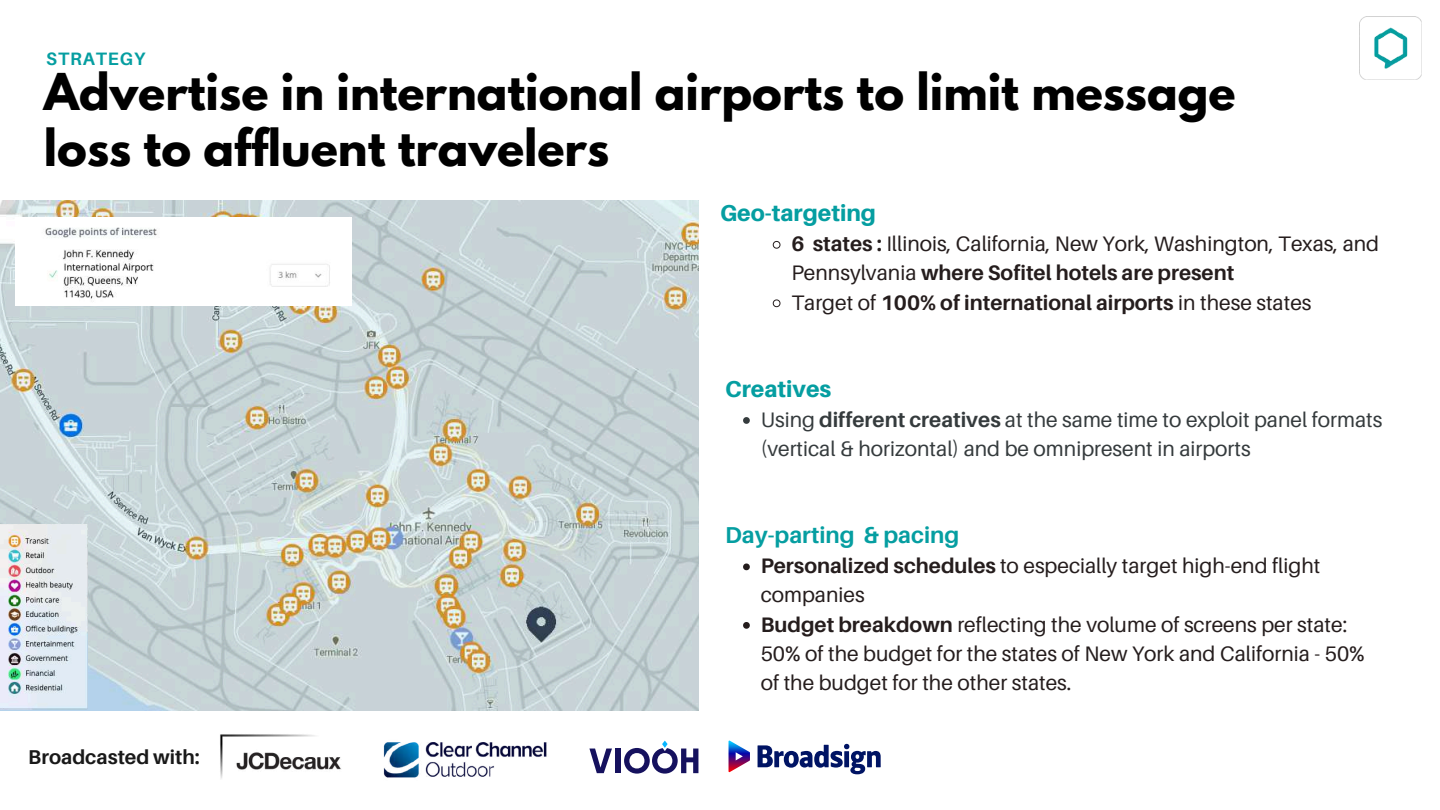
<style>
.page{position:relative;width:1440px;height:810px;background:#fff}
.page>*{position:absolute;margin:0;border:0;box-sizing:border-box;transform-origin:0 0}
.t1{font:700 45px/55.5px "League Spartan";color:#000}
.t2{font:800 23px "Aileron";color:#059ea1}
.t3{font:700 23px "Aileron";color:#059ea1}
.t4{font:21px/29.2px "Aileron";color:#251d1d}
.t5{font:21px/29.2px "Aileron";color:#353b3d}
.t6{font:700 20px "Aileron";color:#191919}
.t7{font:700 18px "Aileron";letter-spacing:.05em;color:#059ea1}
.s1{font-weight:700}
</style>
<div class="page">
<img style="left:1359px;top:16px;width:63px;height:63px">
<img style="left:220px;top:734px;width:121px;height:45px">
<img style="left:383px;top:742px;width:164px;height:36px">
<svg style="left:589px;top:749px;width:23px;height:24px"></svg>
<div style="left:615px;top:749px;width:6px;height:24px;background:#15115e"></div>
<svg style="left:624px;top:741px;width:74px;height:33px"></svg>
<svg style="left:758px;top:744px;width:123px;height:30px"></svg>
<svg style="left:729px;top:741px;width:21px;height:31px"></svg>
<img style="left:0;top:200px;width:699px;height:510px">
<img style="left:16px;top:217px;width:336px;height:89px">
<img style="left:0;top:525px;width:88px;height:184px">
<svg style="left:772px;top:241px;width:9px;height:8px"></svg>
<svg style="left:772px;top:299px;width:9px;height:9px"></svg>
<svg style="left:743px;top:563px;width:7px;height:7px"></svg>
<svg style="left:743px;top:622px;width:7px;height:7px"></svg>
<svg style="left:743px;top:417px;width:7px;height:7px"></svg>
<p class="t7" style="left:46px;top:47px;width:101px">STRATEGY</p>
<h1 class="t1" style="left:44px;top:70px;width:1193px">Advertise in international airports to limit message loss to affluent travelers</h1>
<p class="t2" style="left:720px;top:199px;width:158px">Geo-targeting</p>
<p class="t4" style="left:791px;top:229px;width:589px"><span class="s1">6 states :</span> Illinois, California, New York, Washington, Texas, and<br>Pennsylvania <span class="s1">where Sofitel hotels are present<br></span>Target of <span class="s1">100% of international airports</span> in these states</p>
<p class="t2" style="left:725px;top:375px;width:108px">Creatives</p>
<p class="t5" style="left:761px;top:404px;width:623px">Using <span class="s1">different creatives</span> at the same time to exploit panel formats (vertical &amp; horizontal) and be omnipresent in airports</p>
<p class="t6" style="left:28px;top:744px;width:173px">Broadcasted with:</p>
<p class="t3" style="left:725px;top:521px;width:236px">Day-parting &amp; pacing</p>
<p class="t4" style="left:761px;top:551px;width:606px"><span class="s1">Personalized schedules</span> to especially target high-end flight companies<br><span class="s1">Budget breakdown</span> reflecting the volume of screens per state:<br>50% of the budget for the states of New York and California - 50% of the budget for the other states.</p>
</div>
